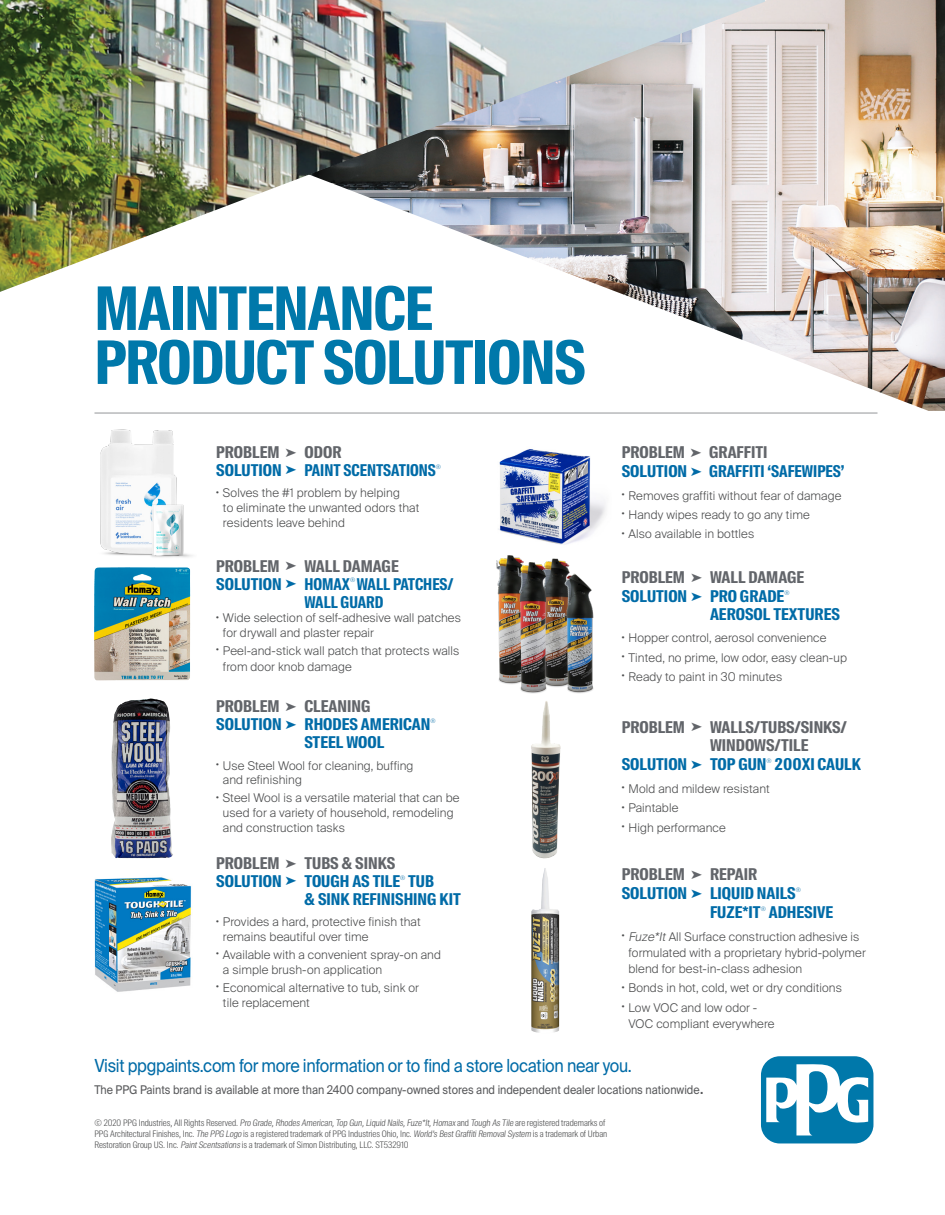
<style>
.page{position:relative;width:945px;height:1215px;background:#fff}
.page>*{position:absolute;margin:0;border:0;box-sizing:border-box;transform-origin:0 0}
.t1{font:700 60px/54px "Suisse Intl Cond";letter-spacing:-.02em;color:#0078aa}
.t2{font:18px "Suisse Intl";letter-spacing:-.02em;color:#006ba7;scale:.9 1}
.t3{font:700 16.35px/17.9px "Suisse Intl Cond";color:#006ba7}
.t4{font:700 16.35px/19px "Suisse Intl Cond";color:#62656a}
.t5{font:700 16.35px "Suisse Intl Cond";color:#006ba7;scale:.94 1}
.t6{font:300 12px/14.9px "Suisse Intl";letter-spacing:.01em;color:#4b4c4d}
.t7{font:12px "Suisse Intl";color:#57585a;scale:.9 1}
.t8{font:300 9px/10.8px "Suisse Intl Cond";color:#4b4c4d}
.t9{font:300 6.15px "Suisse Intl Cond";color:#006ba7}
.s1{color:#62656a}
.s2{color:#006ba7}
.s3{font-style:italic}
.s4{font-size:18px}
</style>
<div class="page">
<div style="left:761px;top:1056px;width:112px;height:87px;background:#0078aa;border-radius:19px"></div>
<svg style="left:766px;top:1062px;width:102px;height:73px"></svg>
<hr style="left:94px;top:413px;width:784px;height:1px;background:#939598">
<img style="left:617px;top:0;width:328px;height:411px">
<img style="left:0;top:0;width:765px;height:292px">
<img style="left:498px;top:449px;width:108px;height:96px">
<img style="left:116px;top:698px;width:35px;height:12px">
<img style="left:94px;top:877px;width:97px;height:115px">
<img style="left:94px;top:567px;width:96px;height:113px">
<img style="left:531px;top:868px;width:28px;height:165px">
<img style="left:531px;top:701px;width:30px;height:158px">
<img style="left:496px;top:555px;width:98px;height:139px">
<img style="left:100px;top:429px;width:77px;height:127px">
<img style="left:139px;top:501px;width:54px;height:57px">
<h1 class="t1" style="left:94px;top:282px;width:493px">MAINTENANCE<br>PRODUCT SOLUTIONS</h1>
<h3 class="t3" style="left:216px;top:443px;width:221px"><span class="s1">PROBLEM</span> <span class="s1">➤ ODOR<br></span>SOLUTION ➤ PAINT SCENTSATIONS</h3>
<p class="t9" style="left:436px;top:463px;width:7px">®</p>
<p class="t6" style="left:223px;top:486px;width:198px;text-indent:-7px"><sup>•</sup> Solves the #1 problem by helping<br>to eliminate the unwanted odors that residents leave behind</p>
<h3 class="t3" style="left:216px;top:557px;width:239px"><span class="s1">PROBLEM</span> <span class="s1">➤ WALL DAMAGE<br></span>SOLUTION ➤ HOMAX WALL PATCHES/</h3>
<p class="t9" style="left:350px;top:577px;width:7px">®</p>
<h3 class="t5" style="left:304px;top:592px;width:86px">WALL GUARD</h3>
<p class="t6" style="left:223px;top:611px;width:240px;text-indent:-7px"><sup>•</sup> Wide selection of self-adhesive wall patches for drywall and plaster repair</p>
<p class="t6" style="left:223px;top:643px;width:238px;line-height:15.6px;text-indent:-7px"><sup>•</sup> Peel-and-stick wall patch that protects walls from door knob damage</p>
<h3 class="t3" style="left:216px;top:698px;width:216px"><span class="s1">PROBLEM</span> <span class="s1">➤ CLEANING<br></span>SOLUTION ➤ RHODES AMERICAN</h3>
<p class="t9" style="left:431px;top:717px;width:7px">®</p>
<h3 class="t3" style="left:304px;top:733px;width:81px">STEEL WOOL</h3>
<p class="t6" style="left:223px;top:758px;width:192px;text-indent:-7px"><sup>•</sup> Use Steel Wool for cleaning, buffing and refinishing</p>
<p class="t6" style="left:223px;top:791px;width:238px;text-indent:-7px"><sup>•</sup> Steel Wool is a versatile material that can be used for a variety of household, remodeling and construction tasks</p>
<h3 class="t3" style="left:216px;top:855px;width:185px"><span class="s1">PROBLEM</span> <span class="s1">➤ TUBS &amp; SINKS<br></span>SOLUTION ➤ TOUGH AS TILE</h3>
<h3 class="t3" style="left:304px;top:872px;width:158px;text-indent:104px">TUB<br>&amp; SINK REFINISHING KIT</h3>
<p class="t6" style="left:223px;top:915px;width:199px;text-indent:-7px"><sup>•</sup> Provides a hard, protective finish that remains beautiful over time</p>
<p class="t6" style="left:223px;top:947px;width:219px;text-indent:-7px"><sup>•</sup> Available with a convenient spray-on and a simple brush-on application</p>
<p class="t6" style="left:223px;top:980px;width:198px;text-indent:-7px"><sup>•</sup> Economical alternative to tub, sink or tile replacement</p>
<p class="t9" style="left:400px;top:874px;width:7px">®</p>
<h3 class="t3" style="left:622px;top:443px;width:224px;line-height:19px"><span class="s1">PROBLEM</span> <span class="s1">➤ GRAFFITI<br></span>SOLUTION ➤ GRAFFITI ‘SAFEWIPES’</h3>
<p class="t6" style="left:622px;top:488px;width:221px"><sup>•</sup> Removes graffiti without fear of damage</p>
<p class="t6" style="left:622px;top:508px;width:189px"><sup>•</sup> Handy wipes ready to go any time</p>
<p class="t6" style="left:622px;top:527px;width:134px"><sup>•</sup> Also available in bottles</p>
<h3 class="t4" style="left:622px;top:568px;width:184px">PROBLEM ➤ WALL DAMAGE<br><span class="s2">SOLUTION</span> <span class="s2">➤ PRO GRADE</span></h3>
<p class="t9" style="left:784px;top:589px;width:7px">®</p>
<h3 class="t3" style="left:710px;top:605px;width:131px">AEROSOL TEXTURES</h3>
<p class="t6" style="left:622px;top:631px;width:206px"><sup>•</sup> Hopper control, aerosol convenience</p>
<p class="t6" style="left:622px;top:650px;width:227px"><sup>•</sup> Tinted, no prime, low odor, easy clean-up</p>
<p class="t6" style="left:622px;top:669px;width:162px"><sup>•</sup> Ready to paint in 30 minutes</p>
<h3 class="t4" style="left:622px;top:717px;width:227px">PROBLEM ➤ WALLS/TUBS/SINKS/</h3>
<h3 class="t4" style="left:710px;top:736px;width:100px">WINDOWS/TILE</h3>
<h3 class="t3" style="left:622px;top:756px;width:146px">SOLUTION ➤ TOP GUN</h3>
<p class="t9" style="left:767px;top:757px;width:7px">®</p>
<h3 class="t3" style="left:775px;top:756px;width:88px">200XI CAULK</h3>
<p class="t6" style="left:622px;top:782px;width:150px"><sup>•</sup> Mold and mildew resistant</p>
<p class="t6" style="left:622px;top:801px;width:58px"><sup>•</sup> Paintable</p>
<p class="t6" style="left:622px;top:820px;width:106px"><sup>•</sup> High performance</p>
<h3 class="t3" style="left:622px;top:865px;width:176px;line-height:19px"><span class="s1">PROBLEM</span> <span class="s1">➤ REPAIR<br></span>SOLUTION ➤ LIQUID NAILS</h3>
<p class="t9" style="left:796px;top:886px;width:7px">®</p>
<h3 class="t3" style="left:710px;top:904px;width:52px">FUZE*IT</h3>
<p class="t9" style="left:761px;top:905px;width:7px">®</p>
<h3 class="t3" style="left:769px;top:904px;width:66px">ADHESIVE</h3>
<p class="t6" style="left:629px;top:929px;width:239px;line-height:16px;text-indent:-7px"><sup>•</sup> <span class="s3">Fuze*It</span>All Surface construction adhesive is formulated with a proprietary hybrid-polymer blend for best-in-class adhesion</p>
<p class="t6" style="left:622px;top:981px;width:222px"><sup>•</sup> Bonds in hot, cold, wet or dry conditions</p>
<p class="t6" style="left:629px;top:999px;width:148px;line-height:16px;text-indent:-7px"><sup>•</sup> Low VOC and low odor -<br>VOC compliant everywhere</p>
<h2 class="t2" style="left:94px;top:1055px;width:599px">Visit ppgpaints.com for more information or to find a store location near you.</h2>
<p class="t7" style="left:94px;top:1083px;width:678px">The PPG Paints brand is available at more than 2400 company-owned stores and independent dealer locations nationwide<span class="s4">.</span></p>
<p class="t8" style="left:94px;top:1117px;width:514px">© 2 0 2 0 P P G I n d u st ri e s, A l l R i g hts Re s e rve d . Pro Grade,Rhodes American,Top Gun,Liquid Nails,Fuze*It,Homax a n d Tough As Tile a re re g i ste re d t ra d e m a rks of<br>PPG Architectural Finishes, Inc. <span class="s3">The PPG Logo</span> is a registered trademark of PPG Industries Ohio, Inc. World’s BestGraffitiRemovalSystem is a trademark of Urban<br>Restoration Group US. Inc. <span class="s3">PaintScentsations</span> is a trademark of Simon Distributing, LLC. ST532910</p>
</div>
